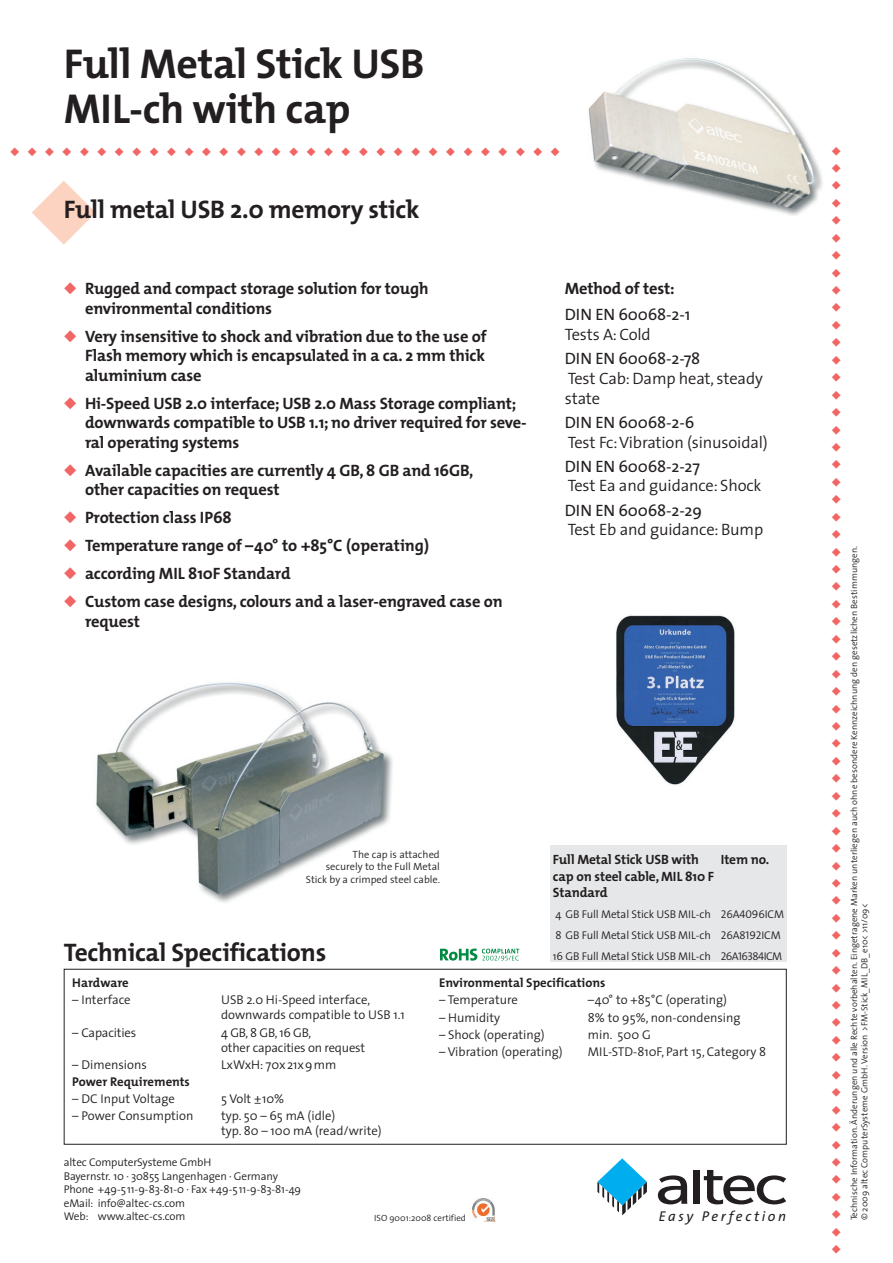
<style>
.page{position:relative;width:893px;height:1263px;background:#fff}
.page>*{position:absolute;margin:0;border:0;box-sizing:border-box;transform-origin:0 0}
.t1{font:700 42px/45px "The Mix";letter-spacing:-.01em;color:#231f20}
.t2{font:700 25.5px "The Mix";letter-spacing:-.01em;color:#231f20}
.t3{font:700 16.5px/19.5px "The Mix";letter-spacing:-.01em;color:#231f20}
.t4{font:300 16.5px/19.8px "The Sans";letter-spacing:-.01em;color:#231f20}
.t5{font:16.5px "The Sans";letter-spacing:-.01em;color:#231f20}
.t6{font:italic 14.25px "The Sans";letter-spacing:.18em;color:#231f20}
.t7{font:700 13.5px/16.5px "The Mix";letter-spacing:-.01em;color:#231f20}
.t8{font:300 12.75px/15px "The Sans";color:#231f20}
.t9{font:700 12.75px "The Mix";color:#231f20}
.t10{font:12px "Zapf Dingbats";color:#f16664}
.t11{font:300 11.25px/13.5px "The Sans";letter-spacing:-.01em;color:#231f20}
.t12{font:300 10.5px/12.6px "The Sans";color:#231f20;text-align:right}
.t13{font:300 9px/10.5px "The Sans";letter-spacing:.005em;color:#231f20}
.s1{color:#f16664}
.s2{font-family:"The Sans Semi Light Caps";font-weight:400}
</style>
<div class="page">
<img style="left:96px;top:682px;width:297px;height:221px">
<img style="left:588px;top:58px;width:235px;height:158px">
<svg style="left:32px;top:181px;width:64px;height:64px"></svg>
<div style="left:693px;top:1170px;width:7px;height:34px;background:#231f20"></div>
<svg style="left:658px;top:1175px;width:29px;height:29px"></svg>
<svg style="left:704px;top:1170px;width:82px;height:34px"></svg>
<svg style="left:597px;top:1158px;width:50px;height:57px"></svg>
<img style="left:616px;top:615px;width:119px;height:170px">
<div style="left:64px;top:969px;width:723px;height:175px;border:1px solid #231f20"></div>
<div style="left:551px;top:846px;width:236px;height:116px;background:#e6e7e9"></div>
<svg style="left:440px;top:948px;width:79px;height:13px"></svg>
<img style="left:472px;top:1198px;width:23px;height:23px">
<h1 class="t1" style="left:64px;top:41px;width:362px">Full Metal Stick USB<br>MIL-ch with cap</h1>
<p class="t10" style="left:10px;top:146px;width:551px">◆◆◆◆◆◆◆◆◆◆◆◆◆◆◆◆◆◆◆◆◆◆◆◆◆◆◆◆◆◆◆◆</p>
<h2 class="t2" style="left:64px;top:188px;width:357px">Full metal USB 2.0 memory stick</h2>
<p class="t3" style="left:85px;top:278px;width:345px;text-indent:-21px"><span class="s1">◆</span> Rugged and compact storage solution for tough environmental conditions</p>
<p class="t3" style="left:85px;top:326px;width:403px;text-align:justify;text-indent:-21px"><span class="s1">◆</span> Very insensitive to shock and vibration due to the use of Flash memory which is encapsulated in a ca. 2 mm thick aluminium case</p>
<p class="t3" style="left:85px;top:393px;width:443px;text-indent:-21px"><span class="s1">◆</span> Hi-Speed USB 2.0 interface; USB 2.0 Mass Storage compliant; downwards compatible to USB 1.1; no driver required for seve&shy;ral operating systems</p>
<p class="t3" style="left:85px;top:460px;width:390px;text-indent:-21px"><span class="s1">◆</span> Available capacities are currently 4 GB, 8 GB and 16GB, other capacities on request</p>
<p class="t3" style="left:64px;top:507px;width:169px"><span class="s1">◆</span> Protection class IP68</p>
<p class="t3" style="left:64px;top:535px;width:367px"><span class="s1">◆</span> Temperature range of –40° to +85°C (operating)</p>
<p class="t3" style="left:64px;top:563px;width:228px"><span class="s1">◆</span> according MIL 810F Standard</p>
<p class="t3" style="left:85px;top:591px;width:419px;text-indent:-21px"><span class="s1">◆</span> Custom case designs, colours and a laser-engraved case on request</p>
<p class="t3" style="left:565px;top:278px;width:111px">Method of test:</p>
<p class="t5" style="left:565px;top:301px;width:127px">DIN EN 60068-2-1</p>
<p class="t4" style="left:565px;top:324px;width:87px">Tests A: Cold</p>
<p class="t5" style="left:565px;top:345px;width:137px">DIN EN 60068-2-78</p>
<p class="t4" style="left:565px;top:368px;width:199px">Test Cab: Damp heat, steady state</p>
<p class="t5" style="left:565px;top:408px;width:131px">DIN EN 60068-2-6</p>
<p class="t4" style="left:568px;top:432px;width:202px">Test Fc: Vibration (sinusoidal)</p>
<p class="t5" style="left:565px;top:452px;width:137px">DIN EN 60068-2-27</p>
<p class="t4" style="left:568px;top:475px;width:195px">Test Ea and guidance: Shock</p>
<p class="t5" style="left:565px;top:496px;width:139px">DIN EN 60068-2-29</p>
<p class="t4" style="left:568px;top:519px;width:197px">Test Eb and guidance: Bump</p>
<p class="t12" style="left:306px;top:847px;width:136px">The cap is attached<br>securely to the Full Metal<br>Stick by a crimped steel cable.</p>
<h2 class="t2" style="left:64px;top:931px;width:264px">Technical Specifications</h2>
<p class="t7" style="left:553px;top:851px;width:147px">Full Metal Stick USB with</p>
<p class="t7" style="left:721px;top:851px;width:50px">Item no.</p>
<p class="t7" style="left:553px;top:867px;width:163px">cap on steel cable, MIL 810 F<br>Standard</p>
<p class="t11" style="left:553px;top:903px;width:233px;line-height:20.7px">4 GB Full Metal Stick USB MIL-ch <span class="s2">26A4096ICM<br></span>8 GB Full Metal Stick USB MIL-ch <span class="s2">26A8192ICM<br></span>16 GB Full Metal Stick USB MIL-ch <span class="s2">26A16384ICM</span></p>
<p class="t9" style="left:72px;top:972px;width:58px">Hardware</p>
<p class="t8" style="left:72px;top:992px;width:60px">– Interface</p>
<p class="t8" style="left:221px;top:992px;width:185px">USB 2.0 Hi-Speed interface, downwards compatible to USB 1.1</p>
<p class="t8" style="left:72px;top:1024px;width:65px">– Capacities</p>
<p class="t8" style="left:221px;top:1024px;width:146px">4 GB, 8 GB, 16 GB,<br>other capacities on request</p>
<p class="t8" style="left:72px;top:1056px;width:76px">– Dimensions</p>
<p class="t8" style="left:221px;top:1056px;width:117px">LxWxH: 70x21x9mm</p>
<p class="t9" style="left:72px;top:1071px;width:119px">Power Requirements</p>
<p class="t8" style="left:72px;top:1091px;width:104px">– DC Input Voltage</p>
<p class="t8" style="left:221px;top:1091px;width:65px">5 Volt ±10%</p>
<p class="t8" style="left:72px;top:1108px;width:123px">– Power Consumption</p>
<p class="t8" style="left:221px;top:1108px;width:162px">typ. 50 – 65 mA (idle)<br>typ. 80 – 100 mA (read/write)</p>
<p class="t9" style="left:439px;top:972px;width:168px">Environmental Specifications</p>
<p class="t8" style="left:439px;top:992px;width:80px">– Temperature</p>
<p class="t8" style="left:588px;top:992px;width:141px">–40° to +85°C (operating)</p>
<p class="t8" style="left:439px;top:1009px;width:63px">– Humidity</p>
<p class="t8" style="left:588px;top:1009px;width:154px">8% to 95%, non-condensing</p>
<p class="t8" style="left:439px;top:1026px;width:107px">– Shock (operating)</p>
<p class="t8" style="left:588px;top:1026px;width:64px">min. 500 G</p>
<p class="t8" style="left:439px;top:1043px;width:125px">– Vibration (operating)</p>
<p class="t8" style="left:588px;top:1043px;width:180px">MIL-STD-810F, Part 15, Category 8</p>
<p class="t11" style="left:64px;top:1155px;width:239px">altec ComputerSysteme GmbH<br>Bayernstr. 10 · 30855 Langenhagen · Germany Phone +49-511-9‑83‑81-0 · Fax +49-511-9‑83‑81-49 eMail: info@altec-cs.com<br>Web: www.altec-cs.com</p>
<p class="t13" style="left:374px;top:1212px;width:93px">ISO 9001:2008 certified</p>
<p class="t6" style="left:659px;top:1204px;width:129px">Easy Perfection</p>
<p class="t10" style="left:831px;top:1254px;width:1109px;rotate:-90deg">◆◆◆◆◆◆◆◆◆◆◆◆◆◆◆◆◆◆◆◆◆◆◆◆◆◆◆◆◆◆◆◆◆◆◆◆◆◆◆◆◆◆◆◆◆◆◆◆◆◆◆◆◆◆◆◆◆◆◆◆◆◆◆◆</p>
<p class="t13" style="left:848px;top:1220px;width:676px;rotate:-90deg">Technische Information. Änderungen und alle Rechte vorbehalten. Eingetragene Marken unterliegen auch ohne besondere Kennzeichnung den gesetzlichen Bestimmungen. © 2009 altec ComputerSysteme GmbH. Version &gt;FM-Stick_MIL_DB_e10&lt; &gt;11/09&lt;</p>
</div>
